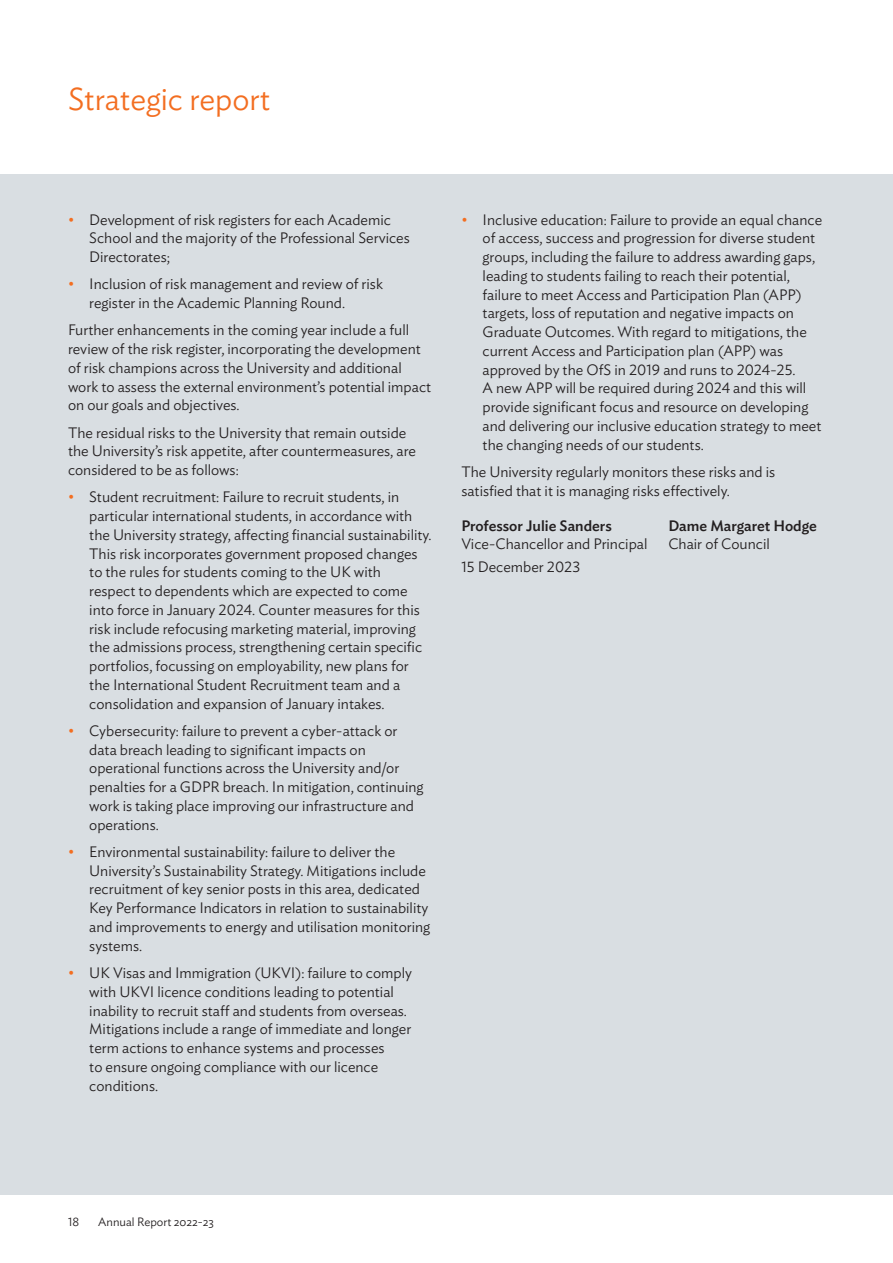
<style>
.page{position:relative;width:893px;height:1263px;background:#fff}
.page>*{position:absolute;margin:0;border:0;box-sizing:border-box;transform-origin:0 0}
.t1{font:300 31.5px "Ideal Sans";color:#f36e21}
.t2{font:300 15px/18.8px "Ideal Sans";color:#231f20}
.t3{font:500 15px "Ideal Sans";color:#231f20}
.t4{font:300 12px "Ideal Sans";color:#231f20}
.s1{color:#f36e21}
</style>
<div class="page">
<div style="left:0;top:174px;width:893px;height:1021px;background:#d9dee2"></div>
<h1 class="t1" style="left:68px;top:75px;width:204px">Strategic report</h1>
<p class="t2" style="left:89px;top:209px;width:322px;text-indent:-21px"><span class="s1">•</span> Development of risk registers for each Academic<br>School and the majority of the Professional Services<br>Directorates;</p>
<p class="t2" style="left:89px;top:273px;width:295px;text-indent:-21px"><span class="s1">•</span> Inclusion of risk management and review of risk register in the Academic Planning Round.</p>
<p class="t2" style="left:68px;top:319px;width:365px">Further enhancements in the coming year include a full review of the risk register, incorporating the development of risk champions across the University and additional work to assess the external environment’s potential impact on our goals and objectives.</p>
<p class="t2" style="left:68px;top:422px;width:349px">The residual risks to the University that remain outside the University’s risk appetite, after countermeasures, are considered to be as follows:</p>
<p class="t2" style="left:89px;top:486px;width:344px;text-indent:-21px"><span class="s1">•</span> Student recruitment: Failure to recruit students, in particular international students, in accordance with the University strategy, affecting financial sustainability.<br>This risk incorporates government proposed changes to the rules for students coming to the UK with<br>respect to dependents which are expected to come into force in January 2024. Counter measures for this risk include refocusing marketing material, improving the admissions process, strengthening certain specific portfolios, focussing on employability, new plans for the International Student Recruitment team and a consolidation and expansion of January intakes.</p>
<p class="t2" style="left:89px;top:720px;width:336px;text-indent:-21px"><span class="s1">•</span> Cybersecurity: failure to prevent a cyber-attack or data breach leading to significant impacts on operational functions across the University and/or penalties for a GDPR breach. In mitigation, continuing work is taking place improving our infrastructure and operations.</p>
<p class="t2" style="left:89px;top:841px;width:342px;text-indent:-21px"><span class="s1">•</span> Environmental sustainability: failure to deliver the University’s Sustainability Strategy. Mitigations include recruitment of key senior posts in this area, dedicated Key Performance Indicators in relation to sustainability and improvements to energy and utilisation monitoring systems.</p>
<p class="t2" style="left:89px;top:962px;width:324px;text-indent:-21px"><span class="s1">•</span> UK Visas and Immigration (UKVI): failure to comply with UKVI licence conditions leading to potential inability to recruit staff and students from overseas.<br>Mitigations include a range of immediate and longer term actions to enhance systems and processes<br>to ensure ongoing compliance with our licence conditions.</p>
<p class="t2" style="left:483px;top:209px;width:341px;text-indent:-21px"><span class="s1">•</span> Inclusive education: Failure to provide an equal chance of access, success and progression for diverse student groups, including the failure to address awarding gaps, leading to students failing to reach their potential, failure to meet Access and Participation Plan (APP) targets, loss of reputation and negative impacts on Graduate Outcomes. With regard to mitigations, the current Access and Participation plan (APP) was approved by the OfS in 2019 and runs to 2024-25.<br>A new APP will be required during 2024 and this will provide significant focus and resource on developing and delivering our inclusive education strategy to meet the changing needs of our students.</p>
<p class="t2" style="left:461px;top:461px;width:315px">The University regularly monitors these risks and is satisfied that it is managing risks effectively.</p>
<p class="t3" style="left:461px;top:514px;width:152px">Professor Julie Sanders</p>
<p class="t3" style="left:668px;top:514px;width:150px">Dame Margaret Hodge</p>
<p class="t2" style="left:461px;top:533px;width:188px">Vice-Chancellor and Principal</p>
<p class="t2" style="left:668px;top:533px;width:103px">Chair of Council</p>
<p class="t2" style="left:461px;top:556px;width:120px">15 December 2023</p>
<p class="t4" style="left:68px;top:1213px;width:13px">18</p>
<p class="t4" style="left:98px;top:1212px;width:117px">Annual Report 2022-23</p>
</div>
